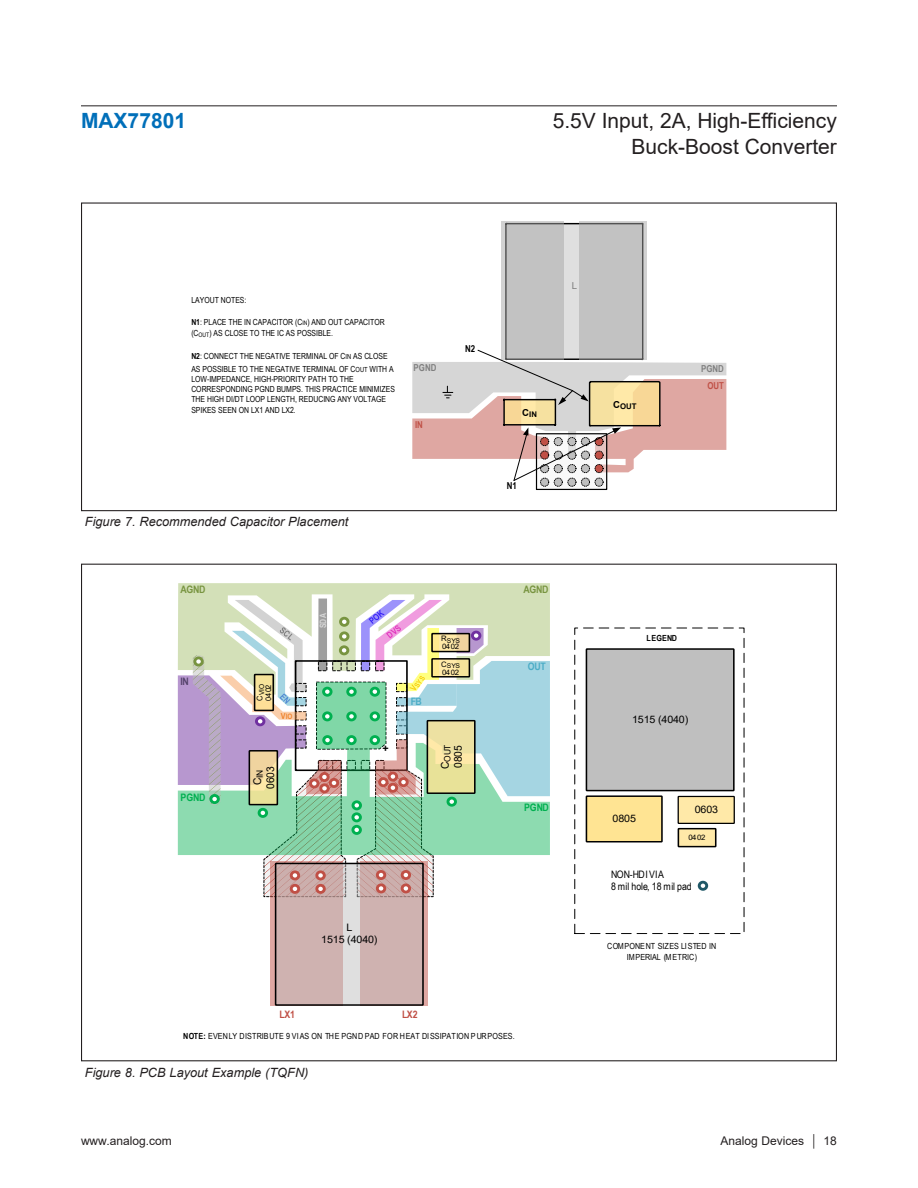
<style>
.page{position:relative;width:918px;height:1188px;background:#fff}
.page>*{position:absolute;margin:0;border:0;box-sizing:border-box;transform-origin:0 0}
.t1{font:21px/25.2px "Arial";color:#231f20;text-align:right}
.t2{font:700 21px "Arial";color:#006fb9}
.Caption_-_Figures{font:italic 12.75px "Arial";color:#231f20}
.t3{font:12px "Arial";color:#231f20}
.t4{font:10.65px "Arial";letter-spacing:-.01em;color:#000;scale:.96 1}
.t5{font:10.35px/12px "Arial";letter-spacing:-.01em;color:#000;text-align:center;scale:1.04 1}
.t6{font:10.35px/12px "Arial Narrow";color:#000;scale:1.04 1}
.t7{font:700 10.35px "Arial Narrow";color:#00b050;scale:1.04 1}
.t8{font:700 10.35px "Arial Narrow";letter-spacing:-.045em;color:#789440;scale:1.04 1}
.t9{font:700 10.35px "Arial Narrow";letter-spacing:-.025em;color:#c05046;scale:1.04 1}
.t10{font:700 10.35px "Arial Narrow";color:#4bacc6;scale:1.04 1}
.t11{font:700 10.35px "Arial Narrow";color:#54426a;scale:1.04 1}
.t12{font:700 10.35px "Arial";color:#000;scale:1.04 1}
.t13{font:700 9.6px "Arial Narrow";color:#7f7f7f}
.t14{font:700 9.6px "Arial Narrow";color:#c05046}
.t15{font:700 9.6px "Arial Narrow";color:#000}
.t16{font:9.6px "Arial";color:#7f7f7f}
.t17{font:8.7px "Arial";color:#000;scale:.96 1}
.t18{font:700 8.7px "Arial Narrow";color:#d8d8d8;scale:.96 1}
.t19{font:8.4px/10.1px "Arial Narrow";color:#000}
.t20{font:8.4px/10.5px "Arial Narrow";color:#000;text-align:center;scale:1.04 1}
.t21{font:700 8.4px "Arial Narrow";letter-spacing:.01em;color:#000;scale:1.04 1}
.t22{font:700 7.8px "Arial";color:#000}
.t23{font:7.8px "Arial";color:#000;scale:.96 1}
.t24{font:7.5px "Arial";letter-spacing:-.055em;color:#000;scale:1.04 1}
.t25{font:700 7.5px "Arial Narrow";color:#ea700d;scale:1.04 1}
.t26{font:6.75px "Arial";color:#000;scale:.96 1}
.t27{font:6.6px "Arial";letter-spacing:-.025em;color:#000;scale:1.04 1}
.s1{font-weight:700}
.s2{font-size:8.4px}
</style>
<div class="page">
<div style="left:537px;top:434px;width:70px;height:55px;background:#f2f2f2;opacity:.4"></div>
<div style="left:536px;top:433px;width:71px;height:57px;border:1px solid #000"></div>
<div style="left:554px;top:478px;width:8px;height:8px;background:#bfbfbf;border-radius:50%"></div>
<div style="left:554px;top:478px;width:9px;height:9px;border:1px dashed #000;border-radius:50%"></div>
<div style="left:541px;top:478px;width:8px;height:8px;background:#bfbfbf;border-radius:50%"></div>
<div style="left:540px;top:478px;width:9px;height:9px;border:1px dashed #000;border-radius:50%"></div>
<div style="left:595px;top:478px;width:8px;height:8px;background:#bfbfbf;border-radius:50%"></div>
<div style="left:595px;top:478px;width:8px;height:9px;border:1px dashed #000;border-radius:50%"></div>
<div style="left:581px;top:478px;width:9px;height:8px;background:#bfbfbf;border-radius:50%"></div>
<div style="left:581px;top:478px;width:9px;height:9px;border:1px dashed #000;border-radius:50%"></div>
<div style="left:568px;top:478px;width:8px;height:8px;background:#bfbfbf;border-radius:50%"></div>
<div style="left:568px;top:478px;width:8px;height:9px;border:1px dashed #000;border-radius:50%"></div>
<svg style="left:412px;top:221px;width:314px;height:260px"></svg>
<div style="left:678px;top:796px;width:56px;height:27px;background:#ffe9a8"></div>
<div style="left:678px;top:796px;width:57px;height:28px;border:1px solid #000"></div>
<div style="left:678px;top:829px;width:38px;height:18px;background:#ffe9a8"></div>
<div style="left:678px;top:828px;width:38px;height:19px;border:2px solid #000"></div>
<div style="left:698px;top:881px;width:10px;height:10px;border:3px solid #205867;border-radius:50%"></div>
<div style="left:586px;top:649px;width:148px;height:142px;background:#bfbfbf"></div>
<div style="left:586px;top:648px;width:149px;height:143px;border:2px solid #000"></div>
<div style="left:586px;top:796px;width:76px;height:46px;background:#ffe493"></div>
<div style="left:586px;top:795px;width:77px;height:48px;border:2px solid #000"></div>
<div style="left:360px;top:862px;width:67px;height:144px;background:#dfa7a2"></div>
<div style="left:270px;top:862px;width:73px;height:144px;background:#c05046;opacity:.5"></div>
<div style="left:276px;top:863px;width:147px;height:142px;background:#bfbfbf;opacity:.5"></div>
<div style="left:275px;top:863px;width:149px;height:143px;border:2px solid #000"></div>
<svg style="left:178px;top:583px;width:372px;height:314px"></svg>
<div style="left:211px;top:795px;width:7px;height:8px;background:#fff;border-radius:50%"></div>
<div style="left:209px;top:794px;width:11px;height:10px;border:3px solid #00b050;border-radius:50%"></div>
<div style="left:195px;top:658px;width:7px;height:7px;background:#fff;border-radius:50%"></div>
<div style="left:193px;top:656px;width:11px;height:11px;border:3px solid #789440;border-radius:50%"></div>
<hr style="left:81px;top:105px;width:756px;height:1px;background:#231f20">
<h1 class="t2" style="left:81px;top:106px;width:107px">MAX77801</h1>
<h1 class="t1" style="left:553px;top:108px;width:286px">5.5V Input, 2A, High-Efficiency<br>Buck-Boost Converter</h1>
<p class="t19" style="left:191px;top:295px;width:57px">LAYOUT NOTES:</p>
<p class="t19" style="left:191px;top:315px;width:195px;line-height:11.6px"><span class="s1">N1</span>: PLACE THE IN CAPACITOR (C<sub>IN</sub>) AND OUT CAPACITOR (C<sub>OUT</sub>) AS CLOSE TO THE IC AS POSSIBLE.</p>
<p class="t19" style="left:191px;top:349px;width:204px;line-height:12.9px"><span class="s1">N2</span>: CONNECT THE NEGATIVE TERMINAL OF C<sub>IN</sub> AS CLOSE<br>AS POSSIBLE TO THE NEGATIVE TERMINAL OF C<sub>OUT</sub> WITH A</p>
<p class="t19" style="left:191px;top:374px;width:205px">LOW-IMPEDANCE, HIGH-PRIORITY PATH TO THE CORRESPONDING PGND BUMPS. THIS PRACTICE MINIMIZES THE HIGH DI/DT LOOP LENGTH, REDUCING ANY VOLTAGE SPIKES SEEN ON LX1 AND LX2.</p>
<p class="t13" style="left:414px;top:361px;width:24px">PGND</p>
<p class="t14" style="left:415px;top:417px;width:9px">IN</p>
<p class="t15" style="left:465px;top:342px;width:12px">N2</p>
<p class="Caption_-_Figures" style="left:85px;top:514px;width:265px">Figure 7. Recommended Capacitor Placement</p>
<p class="t8" style="left:181px;top:582px;width:25px">AGND</p>
<p class="t11" style="left:181px;top:674px;width:9px">IN</p>
<p class="t7" style="left:181px;top:789px;width:25px">PGND</p>
<p class="t26" style="left:257px;top:701px;width:19px;rotate:-90deg"><sup>C</sup>VIO</p>
<p class="t23" style="left:263px;top:701px;width:18px;rotate:-90deg">0402</p>
<p class="t25" style="left:281px;top:711px;width:13px"><span class="s2">V</span>IO</p>
<p class="t17" style="left:254px;top:785px;width:17px;rotate:-90deg"><sup>C</sup>IN</p>
<p class="t4" style="left:263px;top:789px;width:25px;rotate:-90deg">0603</p>
<p class="t18" style="left:316px;top:628px;width:17px;rotate:-90deg">SDA</p>
<p class="t12" style="left:382px;top:741px;width:8px">+</p>
<p class="t10" style="left:411px;top:694px;width:12px">FB</p>
<p class="t27" style="left:441px;top:636px;width:20px"><sup>R</sup>SYS</p>
<p class="t24" style="left:442px;top:642px;width:18px">0402</p>
<p class="t27" style="left:441px;top:661px;width:20px"><sup>C</sup>SYS</p>
<p class="t24" style="left:442px;top:667px;width:18px">0402</p>
<p class="t17" style="left:441px;top:769px;width:27px;rotate:-90deg"><sup>C</sup>OUT</p>
<p class="t4" style="left:451px;top:768px;width:25px;rotate:-90deg">0805</p>
<p class="t16" style="left:572px;top:279px;width:7px">L</p>
<p class="t22" style="left:522px;top:409px;width:16px"><sup>C</sup>IN</p>
<p class="t15" style="left:507px;top:479px;width:12px">N1</p>
<p class="t8" style="left:524px;top:582px;width:25px">AGND</p>
<p class="t10" style="left:528px;top:658px;width:19px">OUT</p>
<p class="t7" style="left:524px;top:800px;width:25px">PGND</p>
<p class="t5" style="left:321px;top:922px;width:55px">L<br>1515 (4040)</p>
<p class="t9" style="left:279px;top:1006px;width:16px">LX1</p>
<p class="t9" style="left:402px;top:1006px;width:16px">LX2</p>
<p class="t20" style="left:183px;top:1030px;width:320px"><span class="s1">NOTE:</span> EVENLY DISTRIB UTE 9 VIAS ON THE PGND PAD FOR HEAT DISSIPATION P URPOSES.</p>
<p class="Caption_-_Figures" style="left:85px;top:1064px;width:225px">Figure 8. PCB Layout Example (TQFN)</p>
<p class="t13" style="left:701px;top:361px;width:24px">PGND</p>
<p class="t22" style="left:613px;top:401px;width:25px"><sup>C</sup>OUT</p>
<p class="t14" style="left:707px;top:378px;width:18px">OUT</p>
<p class="t21" style="left:647px;top:632px;width:31px">LEGEND</p>
<p class="t5" style="left:632px;top:713px;width:55px">1515 (4040)</p>
<p class="t5" style="left:695px;top:803px;width:24px">0603</p>
<p class="t24" style="left:688px;top:832px;width:18px">0402</p>
<p class="t6" style="left:611px;top:868px;width:79px">NON-HDI VIA<br>8 mil hole, 18 mil pad</p>
<p class="t5" style="left:613px;top:812px;width:24px">0805</p>
<p class="t20" style="left:607px;top:941px;width:107px">COMPONE NT SIZES LISTED IN<br>IMPERIAL (METRIC)</p>
<h3 class="t3" style="left:81px;top:1132px;width:92px">www.analog.com</h3>
<h3 class="t3" style="left:721px;top:1132px;width:118px">Analog Devices │ 18</h3>
</div>
